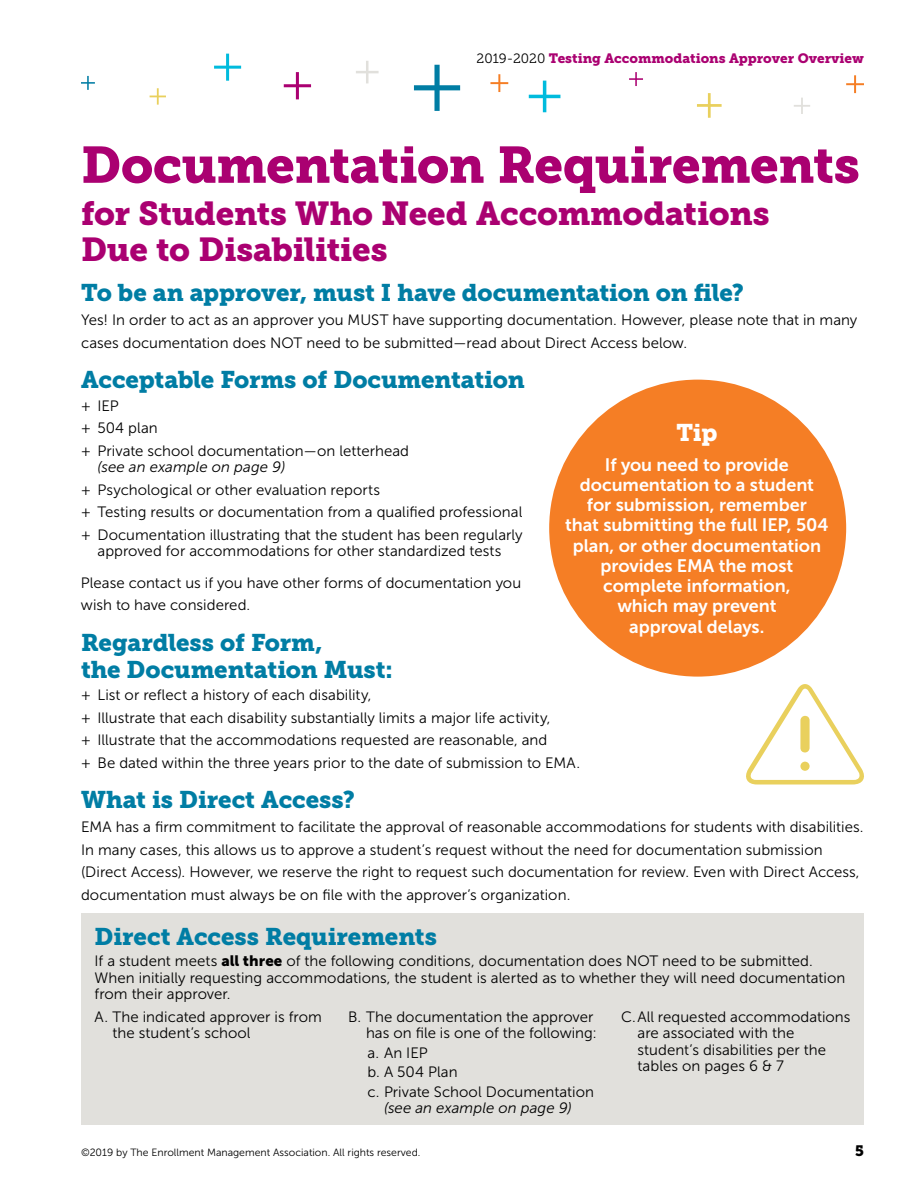
<style>
.page{position:relative;width:918px;height:1188px;background:#fff}
.page>*{position:absolute;margin:0;border:0;box-sizing:border-box;transform-origin:0 0}
.t1{font:51px "Museo Slab 900";letter-spacing:-.01em;color:#aa0071}
.t2{font:33px/36px "Museo Slab 900";letter-spacing:-.01em;color:#aa0071}
.t3{font:24px/27px "Museo Slab 900";letter-spacing:-.005em;color:#007da4}
.t4{font:24px "Museo Slab 900";color:#fff}
.t5{font:18px/20.2px "Museo Sans 700";letter-spacing:-.005em;color:#fff;text-align:center}
.t6{font:15px/22.5px "Museo Sans 300";letter-spacing:.005em;color:#000}
.t7{font:italic 15px "Museo Sans 300";letter-spacing:.005em;color:#000}
.t8{font:15px "Museo Slab 900";color:#000}
.t9{font:13.5px "Museo Slab 900";color:#aa0071}
.t10{font:10.5px "Museo Sans 300";color:#000}
.s1{font-family:"Museo Slab 300";color:#000}
.s2{font-family:"Museo Sans 900"}
</style>
<div class="page">
<svg style="left:414px;top:65px;width:46px;height:46px"></svg>
<svg style="left:356px;top:61px;width:23px;height:22px"></svg>
<svg style="left:284px;top:72px;width:27px;height:27px"></svg>
<svg style="left:214px;top:54px;width:27px;height:27px"></svg>
<svg style="left:150px;top:88px;width:16px;height:17px"></svg>
<svg style="left:794px;top:98px;width:16px;height:16px"></svg>
<svg style="left:81px;top:76px;width:14px;height:14px"></svg>
<svg style="left:629px;top:72px;width:14px;height:14px"></svg>
<svg style="left:529px;top:81px;width:31px;height:31px"></svg>
<svg style="left:697px;top:93px;width:25px;height:25px"></svg>
<svg style="left:490px;top:74px;width:18px;height:18px"></svg>
<svg style="left:846px;top:75px;width:18px;height:18px"></svg>
<div style="left:81px;top:914px;width:783px;height:211px;background:#e1e0dc"></div>
<svg style="left:746px;top:684px;width:118px;height:101px"></svg>
<div style="left:549px;top:380px;width:297px;height:297px;background:#f57e25;border-radius:50%"></div>
<p class="t9" style="left:477px;top:51px;width:389px"><span class="s1">2019-2020</span> Testing Accommodations Approver Overview</p>
<h1 class="t1" style="left:81px;top:135px;width:780px">Documentation Requirements</h1>
<h2 class="t2" style="left:81px;top:196px;width:690px">for Students Who Need Accommodations<br>Due to Disabilities</h2>
<h3 class="t3" style="left:81px;top:280px;width:665px">To be an approver, must I have documentation on file?</h3>
<p class="t6" style="left:81px;top:309px;width:778px">Yes! In order to act as an approver you MUST have supporting documentation. However, please note that in many cases documentation does NOT need to be submitted—read about Direct Access below.</p>
<h3 class="t3" style="left:81px;top:367px;width:445px">Acceptable Forms of Documentation</h3>
<p class="t6" style="left:81px;top:395px;width:330px">+ IEP<br>+ 504 plan<br>+ Private school documentation—on letterhead</p>
<p class="t7" style="left:97px;top:459px;width:189px">(see an example on page 9)</p>
<p class="t6" style="left:81px;top:479px;width:443px">+ Psychological or other evaluation reports<br>+ Testing results or documentation from a qualified professional + Documentation illustrating that the student has been regularly</p>
<p class="t6" style="left:81px;top:536px;width:442px;line-height:31.5px;text-align:center">approved for accommodations for other standardized tests<br>Please contact us if you have other forms of documentation you</p>
<p class="t6" style="left:81px;top:594px;width:171px">wish to have considered.</p>
<h3 class="t3" style="left:81px;top:629px;width:313px">Regardless of Form,<br>the Documentation Must:</h3>
<p class="t6" style="left:81px;top:684px;width:501px">+ List or reflect a history of each disability,<br>+ Illustrate that each disability substantially limits a major life activity,<br>+ Illustrate that the accommodations requested are reasonable, and<br>+ Be dated within the three years prior to the date of submission to EMA.</p>
<h3 class="t3" style="left:81px;top:787px;width:276px">What is Direct Access?</h3>
<p class="t6" style="left:81px;top:816px;width:784px">EMA has a firm commitment to facilitate the approval of reasonable accommodations for students with disabilities.<br>In many cases, this allows us to approve a student’s request without the need for documentation submission (Direct Access). However, we reserve the right to request such documentation for review. Even with Direct Access, documentation must always be on file with the approver’s organization.</p>
<h3 class="t3" style="left:94px;top:923px;width:344px">Direct Access Requirements</h3>
<p class="t6" style="left:94px;top:953px;width:752px;line-height:16.5px">If a student meets <span class="s2">all three</span> of the following conditions, documentation does NOT need to be submitted.<br>When initially requesting accommodations, the student is alerted as to whether they will need documentation from their approver.</p>
<p class="t6" style="left:112px;top:1008px;width:211px;line-height:16.5px;text-indent:-18px">A. The indicated approver is from the student’s school</p>
<p class="t6" style="left:348px;top:1008px;width:251px;line-height:16.5px;text-align:right">B. The documentation the approver has on file is one of the following:</p>
<p class="t6" style="left:368px;top:1043px;width:228px;line-height:19.5px">a. An IEP<br>b. A 504 Plan<br>c. Private School Documentation</p>
<p class="t7" style="left:384px;top:1100px;width:189px">(see an example on page 9)</p>
<h3 class="t4" style="left:676px;top:419px;width:43px">Tip</h3>
<p class="t5" style="left:565px;top:454px;width:265px">If you need to provide documentation to a student<br>for submission, remember<br>that submitting the full IEP, 504 plan, or other documentation provides EMA the most complete information,<br>which may prevent<br>approval delays.</p>
<p class="t6" style="left:638px;top:1008px;width:214px;line-height:16.5px;text-indent:-16px">C.All requested accommodations are associated with the student’s disabilities per the tables on pages 6 &amp; 7</p>
<p class="t10" style="left:81px;top:1147px;width:341px">©2019 by The Enrollment Management Association. All rights reserved.</p>
<p class="t8" style="left:855px;top:1142px;width:10px">5</p>
</div>
